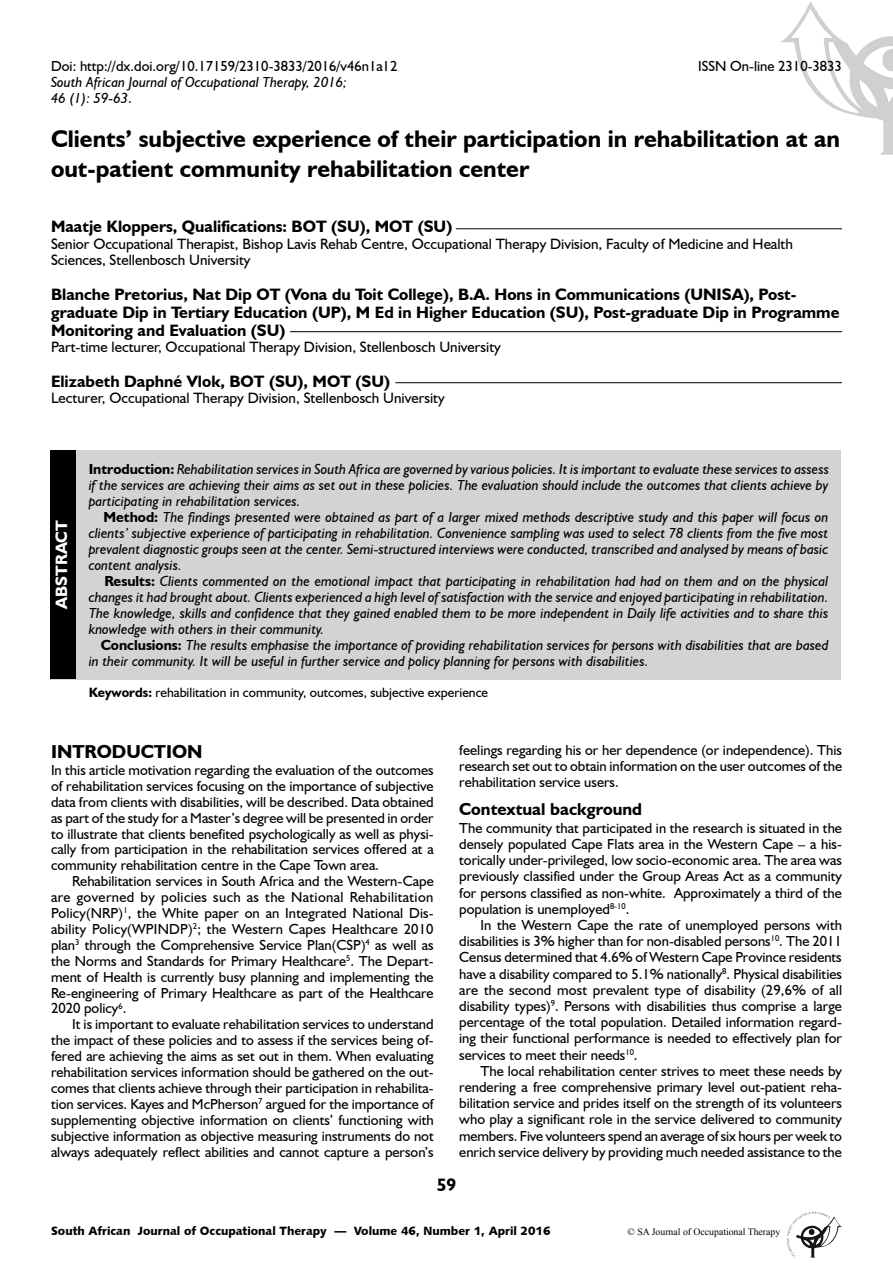
<style>
.page{position:relative;width:893px;height:1263px;background:#fff}
.page>*{position:absolute;margin:0;border:0;box-sizing:border-box;transform-origin:0 0}
.t1{font:700 24px/30px "Humanist 521 BT";color:#000}
.t2{font:700 18.75px "Humanist 521 BT";color:#000}
.t3{font:700 18px "Humanist 521 BT";color:#000}
.t4{font:700 17.25px "Humanist 521 BT";color:#000}
.t5{font:700 16.5px/18px "Humanist 521 BT";color:#000}
.t6{font:700 16.5px "Humanist 521 BT";color:#fff}
.t7{font:15px/16.5px "Humanist 521 BT";color:#000}
.t8{font:14.55px/15.9px "Humanist 521 BT";color:#000;text-align:justify}
.t9{font:italic 14.55px/16px "Humanist 521 BT";color:#000;text-align:justify}
.t10{font:13.5px "Humanist 521 BT";color:#000}
.t11{font:12px "Humanist 531 BT Black A";color:#000}
.t12{font:9.75px "Times New Roman";color:#000}
.s1{font-style:normal}
.s2{font-weight:700;font-style:normal}
.s3{font-weight:700}
</style>
<div class="page">
<img style="left:807px;top:1212px;width:18px;height:4px">
<img style="left:780px;top:1px;width:113px;height:154px">
<hr style="left:456px;top:228px;width:386px;height:1px;background:#000">
<hr style="left:290px;top:331px;width:552px;height:1px;background:#000">
<hr style="left:395px;top:382px;width:447px;height:1px;background:#000">
<div style="left:50px;top:450px;width:791px;height:229px;background:#d1d3d4"></div>
<div style="left:50px;top:450px;width:26px;height:229px;background:#000"></div>
<p class="t8" style="left:51px;top:57px;width:348px">Doi: http://dx.doi.org/10.17159/2310-3833/2016/v46n1a12</p>
<p class="t8" style="left:698px;top:57px;width:145px">ISSN On-line 2310-3833</p>
<p class="t9" style="left:51px;top:73px;width:297px">South African Journal of Occupational Therapy, 2016;<br>46 (1): 59-63<span class="s1">.</span></p>
<h1 class="t1" style="left:51px;top:123px;width:791px">Clients’ subjective experience of their participation in rehabilitation at an out-patient community rehabilitation center</h1>
<p class="t5" style="left:51px;top:217px;width:403px">Maatje Kloppers, Qualifications: BOT (SU), MOT (SU)</p>
<p class="t7" style="left:51px;top:235px;width:743px">Senior Occupational Therapist, Bishop Lavis Rehab Centre, Occupational Therapy Division, Faculty of Medicine and Health<br>Sciences, Stellenbosch University</p>
<p class="t5" style="left:51px;top:285px;width:790px">Blanche Pretorius, Nat Dip OT (Vona du Toit College), B.A. Hons in Communications (UNISA), Post&shy;graduate Dip in Tertiary Education (UP), M Ed in Higher Education (SU), Post-graduate Dip in Programme<br>Monitoring and Evaluation (SU)</p>
<p class="t7" style="left:51px;top:339px;width:451px">Part-time lecturer, Occupational Therapy Division, Stellenbosch University</p>
<p class="t5" style="left:51px;top:372px;width:341px">Elizabeth Daphné Vlok, BOT (SU), MOT (SU)</p>
<p class="t7" style="left:51px;top:390px;width:395px">Lecturer, Occupational Therapy Division, Stellenbosch University</p>
<p class="t6" style="left:51px;top:609px;width:90px;rotate:-90deg">ABSTRACT</p>
<p class="t9" style="left:89px;top:461px;width:742px"><span class="s2">Introduction:</span> Rehabilitation services in South Africa are governed by various policies. It is important to evaluate these services to assess if the services are achieving their aims as set out in these policies. The evaluation should include the outcomes that clients achieve by participating in rehabilitation services.</p>
<p class="t9" style="left:89px;top:509px;width:741px;text-indent:15px"><span class="s2">Method:</span> The findings presented were obtained as part of a larger mixed methods descriptive study and this paper will focus on clients’ subjective experience of participating in rehabilitation. Convenience sampling was used to select 78 clients from the five most prevalent diagnostic groups seen at the center. Semi-structured interviews were conducted, transcribed and analysed by means of basic content analysis.</p>
<p class="t9" style="left:89px;top:573px;width:741px;text-indent:16px"><span class="s2">Results:</span> Clients commented on the emotional impact that participating in rehabilitation had had on them and on the physical changes it had brought about. Clients experienced a high level of satisfaction with the service and enjoyed participating in rehabilitation.<br>The knowledge, skills and confidence that they gained enabled them to be more independent in Daily life activities and to share this knowledge with others in their community.</p>
<p class="t9" style="left:89px;top:637px;width:741px;text-indent:12px"><span class="s2">Conclusions:</span> The results emphasise the importance of providing rehabilitation services for persons with disabilities that are based in their community. It will be useful in further service and policy planning for persons with disabilities.</p>
<p class="t10" style="left:89px;top:684px;width:401px"><span class="s3">Keywords:</span> rehabilitation in community, outcomes, subjective experience</p>
<p class="t2" style="left:51px;top:740px;width:153px">INTRODUCTION</p>
<p class="t8" style="left:51px;top:762px;width:384px">In this article motivation regarding the evaluation of the outcomes of rehabilitation services focusing on the importance of subjective data from clients with disabilities, will be described. Data obtained as part of the study for a Master’s degree will be presented in order to illustrate that clients benefited psychologically as well as physi&shy;cally from participation in the rehabilitation services offered at a community rehabilitation centre in the Cape Town area.</p>
<p class="t8" style="left:51px;top:873px;width:384px;text-indent:21px">Rehabilitation services in South Africa and the Western-Cape are governed by policies such as the National Rehabilitation Policy(NRP)<sup>1</sup>, the White paper on an Integrated National Dis&shy;ability Policy(WPINDP)<sup>2</sup>; the Western Capes Healthcare 2010 plan<sup>3</sup> through the Comprehensive Service Plan(CSP)<sup>4</sup> as well as the Norms and Standards for Primary Healthcare<sup>5</sup>. The Depart&shy;ment of Health is currently busy planning and implementing the Re-engineering of Primary Healthcare as part of the Healthcare 2020 policy<sup>6</sup>.</p>
<p class="t8" style="left:51px;top:1016px;width:384px;text-indent:21px">It is important to evaluate rehabilitation services to understand the impact of these policies and to assess if the services being of&shy;fered are achieving the aims as set out in them. When evaluating rehabilitation services information should be gathered on the out&shy;comes that clients achieve through their participation in rehabilita&shy;tion services. Kayes and McPherson<sup>7</sup> argued for the importance of supplementing objective information on clients’ functioning with subjective information as objective measuring instruments do not always adequately reflect abilities and cannot capture a person’s</p>
<p class="t8" style="left:459px;top:741px;width:384px">feelings regarding his or her dependence (or independence). This research set out to obtain information on the user outcomes of the rehabilitation service users.</p>
<p class="t4" style="left:459px;top:798px;width:184px">Contextual background</p>
<p class="t8" style="left:459px;top:819px;width:384px">The community that participated in the research is situated in the densely populated Cape Flats area in the Western Cape – a his&shy;torically under-privileged, low socio-economic area. The area was previously classified under the Group Areas Act as a community for persons classified as non-white. Approximately a third of the population is unemployed<sup>8-10</sup>.</p>
<p class="t8" style="left:459px;top:917px;width:384px;text-indent:21px">In the Western Cape the rate of unemployed persons with disabilities is 3% higher than for non-disabled persons<sup>10</sup>. The 2011<br>Census determined that 4.6% of Western Cape Province residents have a disability compared to 5.1% nationally<sup>8</sup>. Physical disabilities are the second most prevalent type of disability (29,6% of all disability types)<sup>9</sup>. Persons with disabilities thus comprise a large percentage of the total population. Detailed information regard&shy;ing their functional performance is needed to effectively plan for services to meet their needs<sup>10</sup>.</p>
<p class="t8" style="left:459px;top:1062px;width:384px;text-indent:21px">The local rehabilitation center strives to meet these needs by rendering a free comprehensive primary level out-patient reha&shy;bilitation service and prides itself on the strength of its volunteers who play a significant role in the service delivered to community members. Five volunteers spend an average of six hours per week to enrich service delivery by providing much needed assistance to the</p>
<p class="t3" style="left:437px;top:1174px;width:21px">59</p>
<p class="t11" style="left:51px;top:1223px;width:501px">South African Journal of Occupational Therapy — Volume 46, Number 1, April 2016</p>
<p class="t12" style="left:628px;top:1225px;width:154px">© SA Journal of Occupational Therapy</p>
</div>
